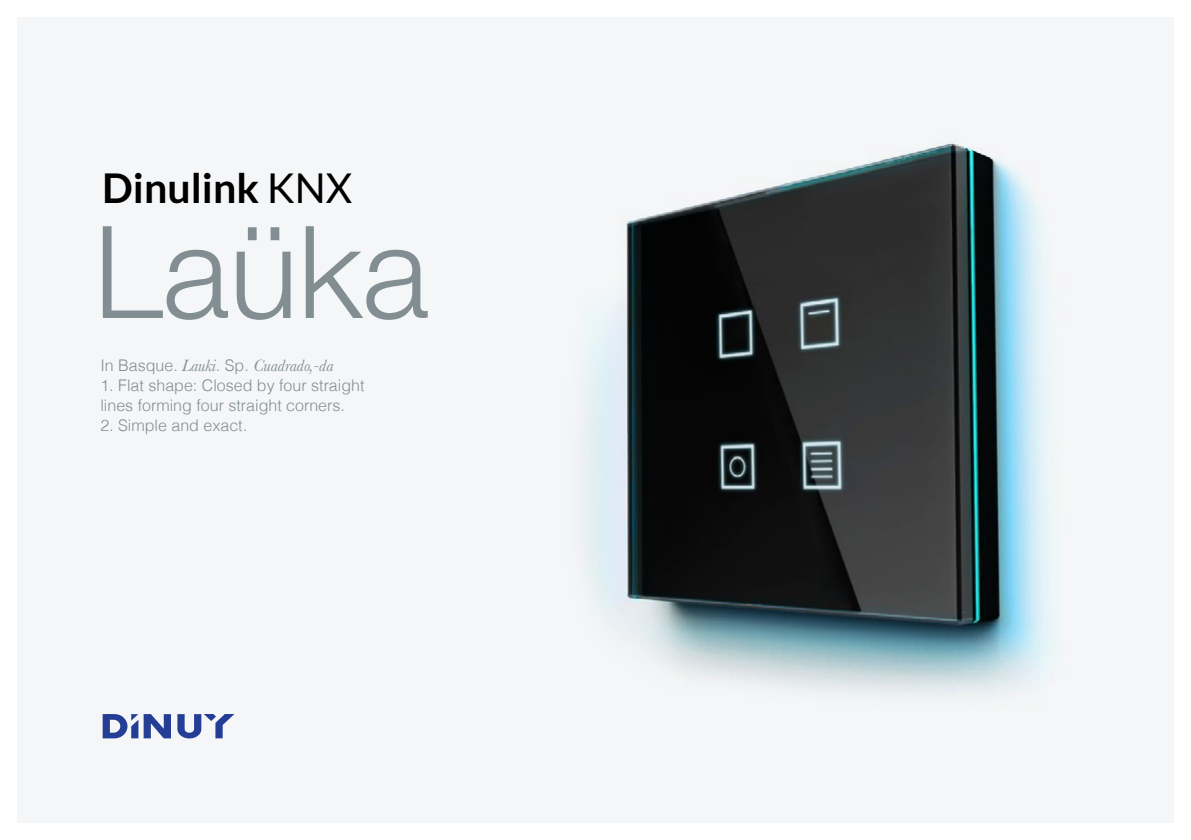
<style>
.page{position:relative;width:1191px;height:840px;background:#fff}
.page>*{position:absolute;margin:0;border:0;box-sizing:border-box;transform-origin:0 0}
.t1{font:300 128.4px "Helvetica Neue LT Std";color:#828e92}
.t2{font:700 41px "Lato";color:#000}
.t3{font:italic 17px "Baskerville";color:#828e92}
.t4{font:300 16px/20px "Helvetica";color:#828e92}
.s1{font-weight:400}
.s2{font-family:"Helvetica";font-weight:300;font-style:normal;font-size:16px}
</style>
<div class="page">
<div style="left:17px;top:17px;width:1157px;height:805px;background:#f5f6f8"></div>
<svg style="left:144px;top:714px;width:27px;height:24px"></svg>
<svg style="left:177px;top:714px;width:57px;height:24px"></svg>
<svg style="left:103px;top:714px;width:35px;height:24px"></svg>
<img style="left:583px;top:143px;width:469px;height:553px">
<h2 class="t2" style="left:102px;top:165px;width:251px">Dinulink <span class="s1">KNX</span></h2>
<h1 class="t1" style="left:94px;top:193px;width:337px">Laüka</h1>
<p class="t3" style="left:100px;top:353px;width:235px"><span class="s2">In Basque.</span> Lauki<span class="s2">. Sp.</span> Cuadrado,-da</p>
<p class="t4" style="left:100px;top:373px;width:266px">1. Flat shape: Closed by four straight lines forming four straight corners.</p>
<p class="t4" style="left:100px;top:413px;width:148px">2. Simple and exact.</p>
</div>
